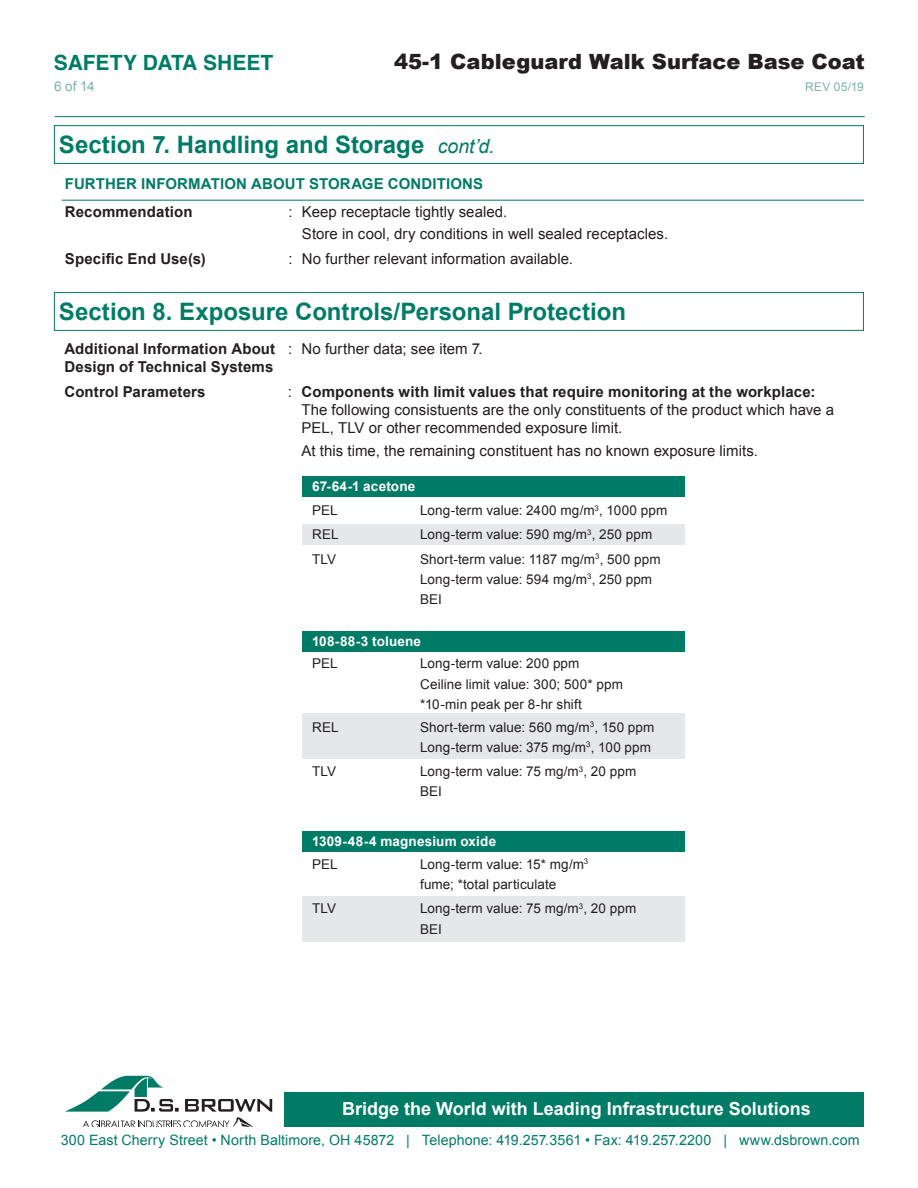
<style>
.page{position:relative;width:918px;height:1188px;background:#fff}
.page>*{position:absolute;margin:0;border:0;box-sizing:border-box;transform-origin:0 0}
.t1{font:700 24px "Arial";color:#007c66}
.t2{font:900 21px "Arial";color:#231f20}
.t3{font:700 21px "Helvetica";letter-spacing:-.005em;color:#007c66}
.t4{font:700 18px "Arial";color:#fff}
.t5{font:15px/18px "Arial";letter-spacing:.005em;color:#231f20}
.t6{font:700 15px/18px "Arial";letter-spacing:.01em;color:#231f20}
.t7{font:700 15px "Arial";letter-spacing:.01em;color:#007c66}
.t8{font:14.25px "Arial";letter-spacing:.005em;color:#007c66}
.t9{font:13.5px/20.2px "Arial";letter-spacing:.005em;color:#231f20}
.t10{font:700 13.5px "Arial";letter-spacing:.01em;color:#fff}
.t11{font:13.5px "Arial";color:#7bb2a7}
.t12{font:12px "Arial";letter-spacing:.02em;color:#7bb2a7}
.s1{font-weight:400;font-style:italic;font-size:19.5px}
.s2{font-weight:400}
.s3{font-weight:700}
</style>
<div class="page">
<div style="left:285px;top:1092px;width:579px;height:35px;background:#007c66"></div>
<hr style="left:55px;top:116px;width:810px;height:1px;background:#007c66">
<svg style="left:65px;top:1076px;width:207px;height:51px"></svg>
<div style="left:54px;top:292px;width:810px;height:39px;border:1px solid #007c66"></div>
<div style="left:54px;top:125px;width:810px;height:39px;border:1px solid #007c66"></div>
<hr style="left:62px;top:200px;width:802px;height:1px;background:#007c66">
<div style="left:302px;top:525px;width:383px;height:20px;background:#e6e7e9"></div>
<div style="left:302px;top:476px;width:383px;height:21px;background:#007c66"></div>
<div style="left:302px;top:714px;width:383px;height:45px;background:#e6e7e9"></div>
<div style="left:302px;top:631px;width:383px;height:20px;background:#007c66"></div>
<div style="left:302px;top:896px;width:383px;height:46px;background:#e6e7e9"></div>
<div style="left:302px;top:831px;width:383px;height:21px;background:#007c66"></div>
<h2 class="t3" style="left:54px;top:45px;width:221px">SAFETY DATA SHEET</h2>
<h2 class="t2" style="left:394px;top:46px;width:472px">45-1 Cableguard Walk Surface Base Coat</h2>
<p class="t12" style="left:805px;top:79px;width:60px">REV 05/19</p>
<p class="t11" style="left:54px;top:77px;width:42px">6 of 14</p>
<h1 class="t1" style="left:59px;top:129px;width:437px">Section 7. Handling and Storage <span class="s1">cont’d.</span></h1>
<p class="t7" style="left:65px;top:174px;width:420px">FURTHER INFORMATION ABOUT STORAGE CONDITIONS</p>
<p class="t6" style="left:65px;top:203px;width:129px">Recommendation</p>
<p class="t5" style="left:302px;top:200px;width:368px;line-height:22.5px;text-indent:-13px">: Keep receptacle tightly sealed.<br>Store in cool, dry conditions in well sealed receptacles.</p>
<p class="t6" style="left:65px;top:250px;width:142px">Specific End Use(s)</p>
<p class="t5" style="left:288px;top:250px;width:286px">: No further relevant information available.</p>
<h1 class="t1" style="left:59px;top:296px;width:569px">Section 8. Exposure Controls/Personal Protection</h1>
<p class="t6" style="left:64px;top:341px;width:420px">Additional Information About <span class="s2">: No further data; see item 7.<br></span>Design of Technical Systems</p>
<p class="t6" style="left:64px;top:384px;width:143px">Control Parameters</p>
<p class="t5" style="left:302px;top:383px;width:534px;text-indent:-14px">: <span class="s3">Components with limit values that require monitoring at the workplace:<br></span>The following consistuents are the only constituents of the product which have a<br>PEL, TLV or other recommended exposure limit.</p>
<p class="t5" style="left:301px;top:442px;width:458px">At this time, the remaining constituent has no known exposure limits.</p>
<p class="t10" style="left:312px;top:477px;width:105px">67-64-1 acetone</p>
<p class="t9" style="left:312px;top:501px;width:27px">PEL</p>
<p class="t9" style="left:420px;top:501px;width:249px">Long-term value: 2400 mg/m<sup>3</sup>, 1000 ppm</p>
<p class="t9" style="left:312px;top:525px;width:28px">REL</p>
<p class="t9" style="left:420px;top:525px;width:234px">Long-term value: 590 mg/m<sup>3</sup>, 250 ppm</p>
<p class="t9" style="left:312px;top:549px;width:25px">TLV</p>
<p class="t9" style="left:420px;top:549px;width:242px">Short-term value: 1187 mg/m<sup>3</sup>, 500 ppm<br>Long-term value: 594 mg/m<sup>3</sup>, 250 ppm<br>BEI</p>
<p class="t10" style="left:312px;top:632px;width:111px">108-88-3 toluene</p>
<p class="t9" style="left:312px;top:654px;width:27px">PEL</p>
<p class="t9" style="left:420px;top:654px;width:204px">Long-term value: 200 ppm<br>Ceiline limit value: 300; 500* ppm *10-min peak per 8-hr shift</p>
<p class="t9" style="left:312px;top:717px;width:28px">REL</p>
<p class="t9" style="left:420px;top:717px;width:236px">Short-term value: 560 mg/m<sup>3</sup>, 150 ppm<br>Long-term value: 375 mg/m<sup>3</sup>, 100 ppm</p>
<p class="t9" style="left:312px;top:761px;width:25px">TLV</p>
<p class="t9" style="left:420px;top:761px;width:218px">Long-term value: 75 mg/m<sup>3</sup>, 20 ppm<br>BEI</p>
<p class="t10" style="left:312px;top:833px;width:186px">1309-48-4 magnesium oxide</p>
<p class="t9" style="left:312px;top:854px;width:27px">PEL</p>
<p class="t9" style="left:420px;top:854px;width:170px">Long-term value: 15* mg/m<sup>3 </sup>fume; *total particulate</p>
<p class="t9" style="left:312px;top:899px;width:25px">TLV</p>
<p class="t9" style="left:420px;top:899px;width:218px">Long-term value: 75 mg/m<sup>3</sup>, 20 ppm<br>BEI</p>
<h3 class="t4" style="left:342px;top:1097px;width:470px">Bridge the World with Leading Infrastructure Solutions</h3>
<p class="t8" style="left:61px;top:1131px;width:800px">300 East Cherry Street • North Baltimore, OH 45872 | Telephone: 419.257.3561 • Fax: 419.257.2200 | www.dsbrown.com</p>
</div>
